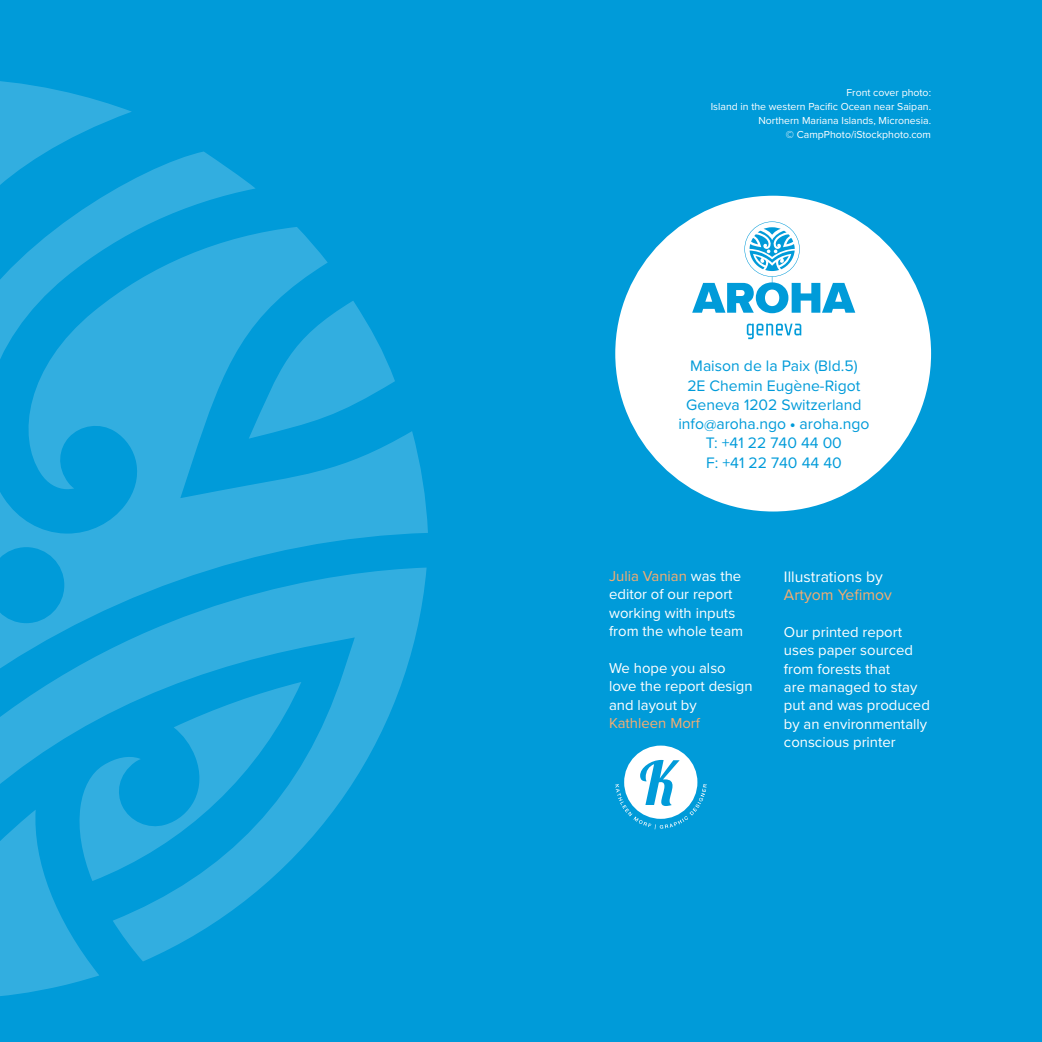
<style>
.page{position:relative;width:1042px;height:1042px;background:#009bd9}
.page>*{position:absolute;margin:0;border:0;box-sizing:border-box;transform-origin:0 0}
.t1{font:15.75px/19.2px "Proxima Nova";color:#009bd9;text-align:center}
.t2{font:15.75px "Proxima Nova";color:#fff}
.t3{font:15.75px "Proxima Nova";color:#f7ac6f}
.t4{font:14.88px/18.4px "Proxima Nova";color:#fff}
.t5{font:14.88px "Proxima Nova";color:#f7ac6f}
.t6{font:10.5px/14px "Proxima Nova";color:#fff;text-align:right}
.s1{font-family:"Univers LT Pro 45";font-weight:300;font-size:10.5px}
.s2{color:#f7ac6f}
</style>
<div class="page">
<div style="left:624px;top:745px;width:73px;height:74px;background:#fff;border-radius:50%"></div>
<svg style="left:615px;top:760px;width:92px;height:69px"></svg>
<div style="left:615px;top:196px;width:316px;height:315px;background:#fff;border-radius:50%"></div>
<svg style="left:747px;top:324px;width:54px;height:15px"></svg>
<svg style="left:692px;top:221px;width:163px;height:92px"></svg>
<svg style="left:0;top:79px;width:132px;height:72px;background:#1ea6dd"></svg>
<svg style="left:0;top:702px;width:427px;height:259px;background:#11a1db"></svg>
<svg style="left:0;top:809px;width:99px;height:189px;background:#1da6dd"></svg>
<svg style="left:0;top:151px;width:428px;height:551px;background:#19a4dc"></svg>
<p class="t6" style="left:711px;top:86px;width:222px">Front cover photo:<br>Island in the western Pacific Ocean near Saipan.<br>Northern Mariana Islands, Micronesia.<br>© CampPhoto/iStockphoto.com</p>
<p class="t1" style="left:678px;top:357px;width:193px">Maison de la Paix (Bld.5)<br>2E Chemin Eugène-Rigot<br>Geneva 1202 Switzerland info@aroha.ngo <span class="s1">•</span> aroha.ngo<br>T: +41 22 740 44 00<br>F: +41 22 740 44 40</p>
<p class="t4" style="left:609px;top:567px;width:136px"><span class="s2">Julia Vanian</span> was the editor of our report working with inputs from the whole team</p>
<p class="t4" style="left:609px;top:659px;width:145px">We hope you also love the report design and layout by</p>
<p class="t5" style="left:609px;top:714px;width:92px">Kathleen Morf</p>
<p class="t2" style="left:784px;top:567px;width:101px">Illustrations by</p>
<p class="t3" style="left:784px;top:585px;width:109px">Artyom Yefimov</p>
<p class="t4" style="left:784px;top:623px;width:147px">Our printed report uses paper sourced from forests that<br>are managed to stay put and was produced by an environmentally conscious printer</p>
</div>
